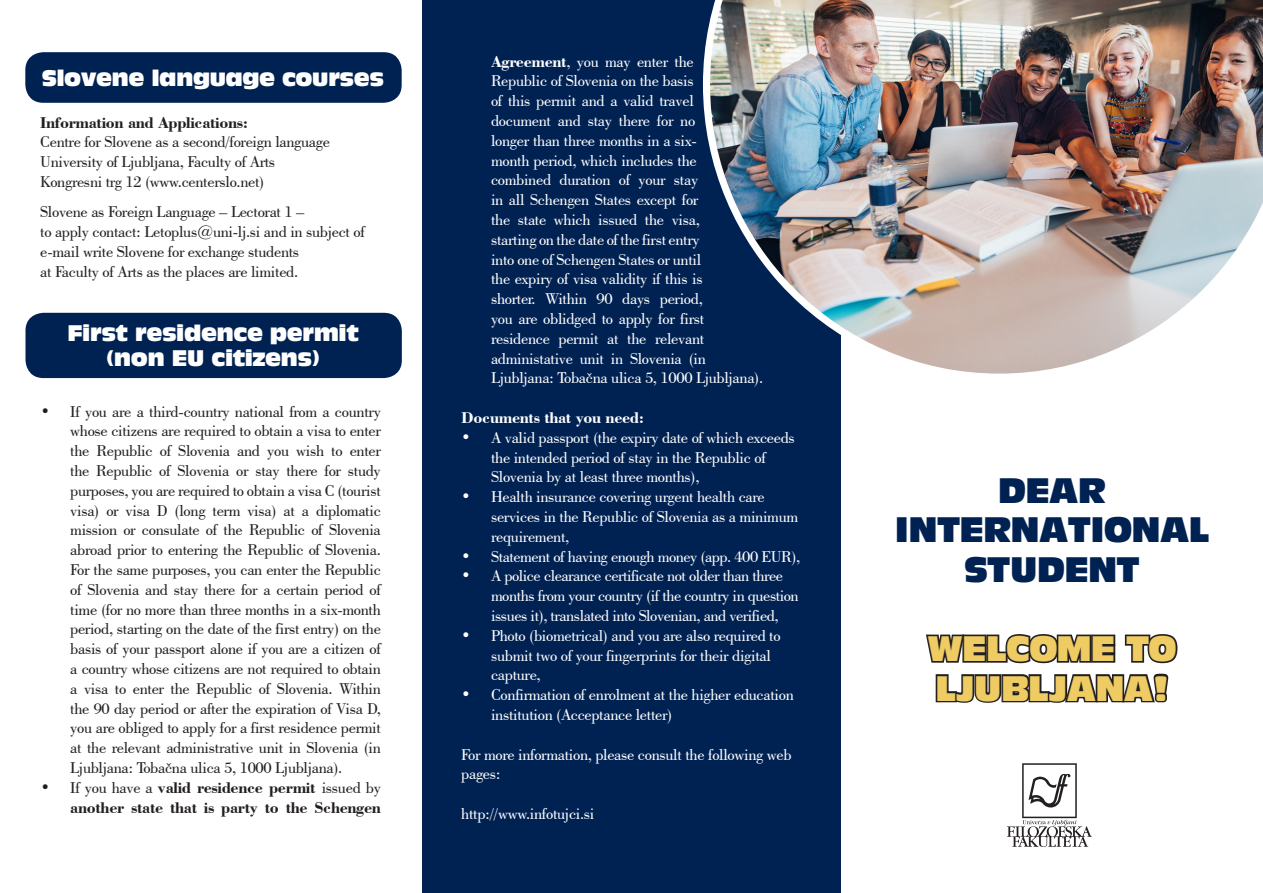
<style>
.page{position:relative;width:1263px;height:893px;background:#fff}
.page>*{position:absolute;margin:0;border:0;box-sizing:border-box;transform-origin:0 0}
.t1{font:33px "Antique Olive Compact";letter-spacing:-.02em;color:#002253}
.t2{font:33px "Antique Olive Compact";letter-spacing:-.02em;color:#eecb63}
.t3{font:21px/25.2px "Antique Olive Compact";letter-spacing:-.02em;color:#fff;text-align:center}
.t4{font:16.5px/19.8px "Bodoni BT";letter-spacing:-.02em;color:#fff}
.t5{font:16.5px/19.8px "Bodoni BT";letter-spacing:-.02em;color:#231f20;text-align:justify}
.t6{font:700 16.5px/19.8px "Bodoni BT";letter-spacing:-.02em;color:#231f20;text-align:right}
.t7{font:700 16.5px "Bodoni BT";letter-spacing:-.02em;color:#fff}
.s1{font-weight:400}
.s2{font-weight:700}
</style>
<div class="page">
<div style="left:422px;top:0;width:419px;height:893px;background:#002253"></div>
<img style="left:703px;top:0;width:560px;height:374px">
<svg style="left:926px;top:634px;width:252px;height:69px"></svg>
<div style="left:26px;top:313px;width:376px;height:65px;background:#002253;border-radius:18px"></div>
<svg style="left:1007px;top:763px;width:85px;height:84px"></svg>
<div style="left:25px;top:52px;width:377px;height:51px;background:#002253;border-radius:18px"></div>
<p class="t3" style="left:42px;top:65px;width:344px">Slovene language courses</p>
<p class="t6" style="left:40px;top:112px;width:210px">Information and Applications:</p>
<p class="t5" style="left:40px;top:132px;width:291px">Centre for Slovene as a second/foreign language</p>
<p class="t5" style="left:40px;top:152px;width:237px">University of Ljubljana, Faculty of Arts</p>
<p class="t5" style="left:40px;top:171px;width:226px">Kongresni trg 12 (www.centerslo.net)</p>
<p class="t5" style="left:40px;top:202px;width:326px;text-align:left">Slovene as Foreign Language – Lectorat 1 –<br>to apply contact: Letoplus@uni-lj.si and in subject of e-mail write Slovene for exchange students<br>at Faculty of Arts as the places are limited.</p>
<p class="t3" style="left:67px;top:320px;width:293px">First residence permit (non EU citizens)</p>
<p class="t5" style="left:70px;top:401px;width:312px;text-indent:-30px">• If you are a third-country national from a country whose citizens are required to obtain a visa to enter the Republic of Slovenia and you wish to enter the Republic of Slovenia or stay there for study purposes, you are required to obtain a visa C (tourist visa) or visa D (long term visa) at a diplomatic mission or consulate of the Republic of Slovenia abroad prior to entering the Republic of Slovenia.<br>For the same purposes, you can enter the Republic of Slovenia and stay there for a certain period of time (for no more than three months in a six-month period, starting on the date of the first entry) on the basis of your passport alone if you are a citizen of a country whose citizens are not required to obtain a visa to enter the Republic of Slovenia. Within the 90 day period or after the expiration of Visa D, you are obliged to apply for a first residence permit at the relevant administrative unit in Slovenia (in Ljubljana: Tobačna ulica 5, 1000 Ljubljana).</p>
<p class="t6" style="left:40px;top:777px;width:342px"><span class="s1">• If you have a</span> valid residence permit <span class="s1">issued by </span>another state that is party to the Schengen</p>
<p class="t4" style="left:491px;top:51px;width:274px"><span class="s2">Agreement</span>, you may enter the<br>Republic of Slovenia on the basis<br>of this permit and a valid travel<br>document and stay there for no<br>longer than three months in a six-<br>month period, which includes the<br>combined duration of your stay<br>in all Schengen States except for<br>the state which issued the visa,<br>starting on the date of the first entry<br>into one of Schengen States or until<br>the expiry of visa validity if this is<br>shorter. Within 90 days period,<br>you are oblidged to apply for first residence permit at the relevant administative unit in Slovenia (in Ljubljana: Tobačna ulica 5, 1000 Ljubljana).</p>
<p class="t7" style="left:461px;top:407px;width:184px">Documents that you need:</p>
<p class="t4" style="left:491px;top:427px;width:305px;text-indent:-30px">• A valid passport (the expiry date of which exceeds the intended period of stay in the Republic of<br>Slovenia by at least three months),</p>
<p class="t4" style="left:491px;top:486px;width:309px;text-indent:-30px">• Health insurance covering urgent health care services in the Republic of Slovenia as a minimum requirement,</p>
<p class="t4" style="left:461px;top:546px;width:341px">• Statement of having enough money (app. 400 EUR),</p>
<p class="t4" style="left:491px;top:566px;width:309px;text-indent:-30px">• A police clearance certificate not older than three months from your country (if the country in question issues it), translated into Slovenian, and verified,</p>
<p class="t4" style="left:491px;top:625px;width:291px;text-indent:-30px">• Photo (biometrical) and you are also required to submit two of your fingerprints for their digital capture,</p>
<p class="t4" style="left:491px;top:684px;width:304px;text-indent:-30px">• Confirmation of enrolment at the higher education institution (Acceptance letter)</p>
<p class="t4" style="left:461px;top:744px;width:332px">For more information, please consult the following web pages:</p>
<p class="t4" style="left:461px;top:803px;width:135px">http://www.infotujci.si</p>
<p class="t1" style="left:998px;top:467px;width:109px">DEAR</p>
<p class="t1" style="left:895px;top:507px;width:316px">INTERNATIONAL</p>
<p class="t1" style="left:964px;top:547px;width:177px">STUDENT</p>
<p class="t2" style="left:927px;top:626px;width:251px">WELCOME TO</p>
<p class="t2" style="left:935px;top:665px;width:235px">LJUBLJANA!</p>
</div>
